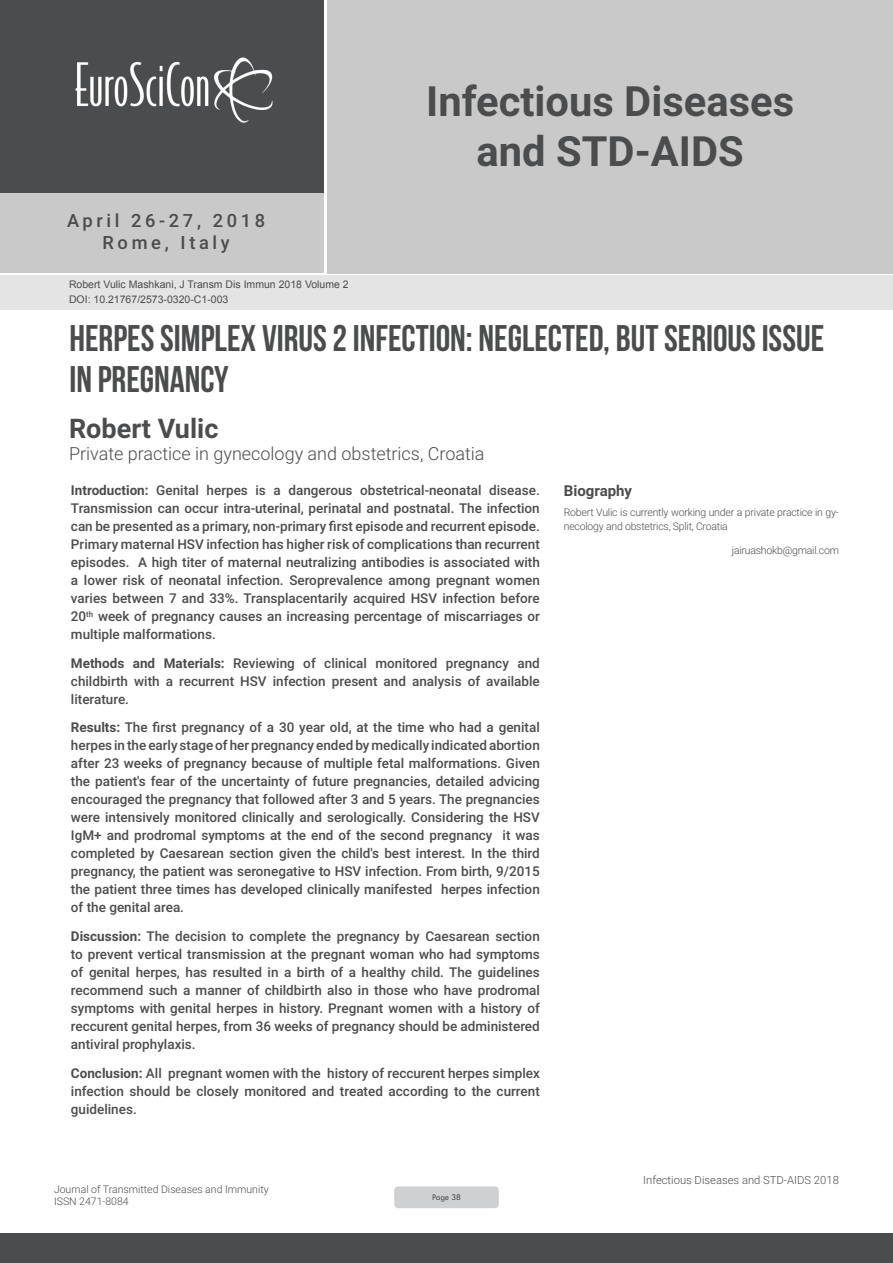
<style>
.page{position:relative;width:893px;height:1263px;background:#fff}
.page>*{position:absolute;margin:0;border:0;box-sizing:border-box;transform-origin:0 0}
.t1{font:700 41.7px/49.9px "Roboto";color:#4b4c4d;text-align:center}
.t2{font:37.05px/40.8px "Bebas Neue";color:#4b4c4d}
.t3{font:700 27px "Roboto";color:#4b4c4d}
.t4{font:500 18.3px/21.9px "Roboto";letter-spacing:.2em;color:#4b4c4d;text-align:center}
.t5{font:300 18px "Roboto";color:#4b4c4d}
.Bio_Heading{font:700 15px "Roboto";color:#4b4c4d}
.Abstract{font:500 13.5px/18px "Roboto";color:#4b4c4d;text-align:justify}
.t6{font:300 11.25px "Roboto";color:#4b4c4d}
.Biography{font:300 10.5px/13.5px "Roboto";letter-spacing:-.02em;color:#4b4c4d}
.t7{font:10.5px "Arial";color:#4b4c4d}
.Biography-2{font:300 10.5px/12.6px "Roboto";color:#4b4c4d}
.t8{font:9px "Tw Cen";letter-spacing:-.02em;color:#4b4c4d;scale:.95 1}
.s1{font-weight:700}
</style>
<div class="page">
<div style="left:0;top:0;width:323px;height:193px;background:#4b4c4d"></div>
<div style="left:1px;top:193px;width:323px;height:80px;background:#c9c9c9"></div>
<div style="left:327px;top:0;width:566px;height:273px;background:#c9c9c9"></div>
<img style="left:75px;top:57px;width:198px;height:66px">
<div style="left:0;top:1233px;width:893px;height:30px;background:#4b4c4d"></div>
<div style="left:1px;top:275px;width:892px;height:35px;background:#e4e4e4"></div>
<div style="left:394px;top:1186px;width:105px;height:22px;background:#cfd0d2;border-radius:4px"></div>
<h3 class="t4" style="left:67px;top:209px;width:200px">April 26-27, 2018<br>Rome, Italy</h3>
<p class="t7" style="left:69px;top:278px;width:281px">Robert Vulic Mashkani, J Transm Dis Immun 2018 Volume 2</p>
<p class="t7" style="left:69px;top:292px;width:161px">DOI: 10.21767/2573-0320-C1-003</p>
<h1 class="t1" style="left:426px;top:75px;width:369px">Infectious Diseases and STD-AIDS</h1>
<p class="t2" style="left:69px;top:318px;width:756px">HERPES SIMPLEX VIRUS 2 INFECTION: NEGLECTED, BUT SERIOUS ISSUE<br>IN PREGNANCY</p>
<p class="t3" style="left:69px;top:409px;width:151px">Robert Vulic</p>
<p class="t5" style="left:69px;top:440px;width:417px">Private practice in gynecology and obstetrics, Croatia</p>
<p class="Abstract" style="left:71px;top:481px;width:470px"><span class="s1">Introduction:</span> Genital herpes is a dangerous obstetrical-neonatal disease.<br>Transmission can occur intra-uterinal, perinatal and postnatal. The infection can be presented as a primary, non-primary first episode and recurrent episode.<br>Primary maternal HSV infection has higher risk of complications than recurrent episodes. A high titer of maternal neutralizing antibodies is associated with a lower risk of neonatal infection. Seroprevalence among pregnant women varies between 7 and 33%. Transplacentarily acquired HSV infection before 20<sup>th</sup> week of pregnancy causes an increasing percentage of miscarriages or multiple malformations.</p>
<p class="Abstract" style="left:71px;top:653px;width:470px"><span class="s1">Methods and Materials:</span> Reviewing of clinical monitored pregnancy and childbirth with a recurrent HSV infection present and analysis of available literature.</p>
<p class="Abstract" style="left:71px;top:718px;width:470px"><span class="s1">Results:</span> The first pregnancy of a 30 year old, at the time who had a genital herpes in the early stage of her pregnancy ended by medically indicated abortion after 23 weeks of pregnancy because of multiple fetal malformations. Given the patient's fear of the uncertainty of future pregnancies, detailed advicing encouraged the pregnancy that followed after 3 and 5 years. The pregnancies were intensively monitored clinically and serologically. Considering the HSV IgM+ and prodromal symptoms at the end of the second pregnancy it was completed by Caesarean section given the child's best interest. In the third pregnancy, the patient was seronegative to HSV infection. From birth, 9/2015 the patient three times has developed clinically manifested herpes infection of the genital area.</p>
<p class="Abstract" style="left:71px;top:927px;width:470px"><span class="s1">Discussion:</span> The decision to complete the pregnancy by Caesarean section to prevent vertical transmission at the pregnant woman who had symptoms of genital herpes, has resulted in a birth of a healthy child. The guidelines recommend such a manner of childbirth also in those who have prodromal symptoms with genital herpes in history. Pregnant women with a history of reccurent genital herpes, from 36 weeks of pregnancy should be administered antiviral prophylaxis.</p>
<p class="Abstract" style="left:71px;top:1063px;width:470px"><span class="s1">Conclusion:</span> All pregnant women with the history of reccurent herpes simplex infection should be closely monitored and treated according to the current guidelines.</p>
<p class="Biography-2" style="left:54px;top:1182px;width:216px">Journal of Transmitted Diseases and Immunity<br>ISSN 2471-8084</p>
<p class="t8" style="left:432px;top:1192px;width:32px">Page 38</p>
<p class="Bio_Heading" style="left:564px;top:480px;width:70px">Biography</p>
<p class="Biography" style="left:564px;top:505px;width:277px">Robert Vulic is currently working under a private practice in gy&shy;necology and obstetrics, Split, Croatia</p>
<p class="Biography" style="left:732px;top:543px;width:109px">jairuashokb@gmail.com</p>
<p class="t6" style="left:643px;top:1172px;width:197px">Infectious Diseases and STD-AIDS 2018</p>
</div>
